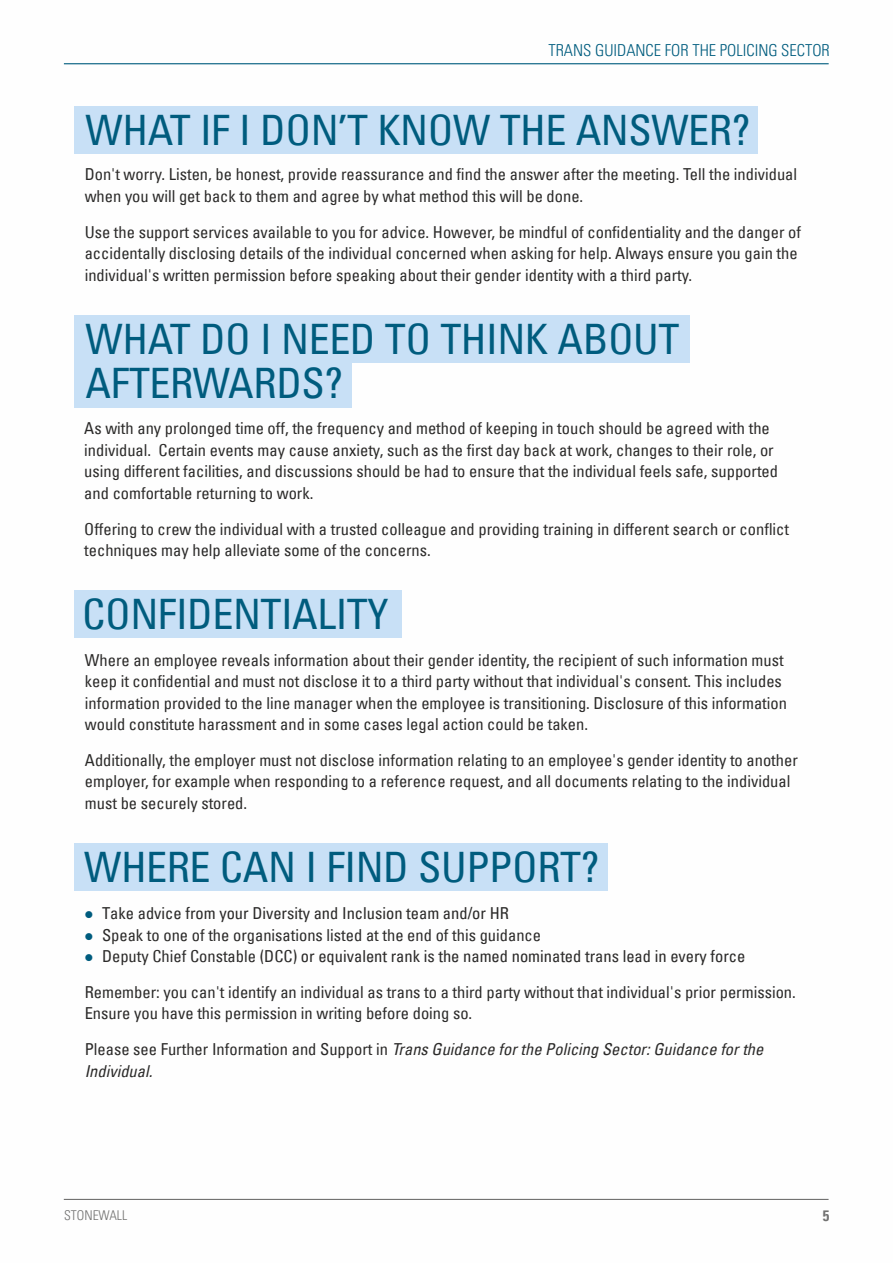
<style>
.page{position:relative;width:893px;height:1263px;background:#fff}
.page>*{position:absolute;margin:0;border:0;box-sizing:border-box;transform-origin:0 0}
.t1{font:condensed 42px/44.2px "Univers LT";letter-spacing:-.01em;color:#005c7e}
.t2{font:condensed 16.5px/21.5px "Univers LT";color:#2b2a29}
.t3{font:condensed 16.5px "Univers LT Pro";color:#2b2a29}
.t4{font:italic condensed 16.5px/21.5px "Univers LT";color:#2b2a29}
.t5{font:300 condensed 16.5px "Univers LT Pro";color:#005c7e}
.t6{font:700 condensed 15px "Univers LT Pro";color:#727271}
.t7{font:300 condensed 13.5px "Univers LT Pro";color:#727271}
.s1{color:#005c7e}
.s2{font-family:"Univers LT"}
.s3{font-style:normal}
</style>
<div class="page">
<div style="left:74px;top:844px;width:533px;height:47px;background:#c8e0f6"></div>
<div style="left:74px;top:590px;width:328px;height:48px;background:#c8e0f6"></div>
<div style="left:74px;top:106px;width:684px;height:47px;background:#c8e0f6"></div>
<div style="left:74px;top:360px;width:278px;height:47px;background:#c8e0f6"></div>
<div style="left:74px;top:316px;width:616px;height:47px;background:#c8e0f6"></div>
<hr style="left:64px;top:1199px;width:765px;height:1px;background:#727271">
<hr style="left:64px;top:63px;width:765px;height:1px;background:#005c7e">
<p class="t5" style="left:548px;top:44px;width:283px">TRANS GUIDANCE FOR THE POLICING SECTOR</p>
<h1 class="t1" style="left:86px;top:112px;width:666px">WHAT IF I DON’T KNOW THE ANSWER?</h1>
<p class="t2" style="left:85px;top:165px;width:714px">Don't worry. Listen, be honest, provide reassurance and find the answer after the meeting. Tell the individual when you will get back to them and agree by what method this will be done.</p>
<p class="t2" style="left:85px;top:223px;width:718px">Use the support services available to you for advice. However, be mindful of confidentiality and the danger of accidentally disclosing details of the individual concerned when asking for help. Always ensure you gain the individual's written permission before speaking about their gender identity with a third party.</p>
<h1 class="t1" style="left:86px;top:321px;width:595px">WHAT DO I NEED TO THINK ABOUT<br>AFTERWARDS?</h1>
<p class="t2" style="left:84px;top:419px;width:695px">As with any prolonged time off, the frequency and method of keeping in touch should be agreed with the individual. Certain events may cause anxiety, such as the first day back at work, changes to their role, or using different facilities, and discussions should be had to ensure that the individual feels safe, supported and comfortable returning to work.</p>
<p class="t2" style="left:84px;top:520px;width:706px">Offering to crew the individual with a trusted colleague and providing training in different search or conflict techniques may help alleviate some of the concerns.</p>
<h1 class="t1" style="left:82px;top:596px;width:308px">CONFIDENTIALITY</h1>
<p class="t2" style="left:85px;top:651px;width:703px">Where an employee reveals information about their gender identity, the recipient of such information must keep it confidential and must not disclose it to a third party without that individual's consent. This includes information provided to the line manager when the employee is transitioning. Disclosure of this information would constitute harassment and in some cases legal action could be taken.</p>
<p class="t2" style="left:85px;top:751px;width:714px">Additionally, the employer must not disclose information relating to an employee's gender identity to another employer, for example when responding to a reference request, and all documents relating to the individual must be securely stored.</p>
<h1 class="t1" style="left:84px;top:849px;width:517px">WHERE CAN I FIND SUPPORT?</h1>
<p class="t3" style="left:85px;top:903px;width:426px"><span class="s1">●</span> Take advice from your Diversity and Inclusion team and/or HR</p>
<p class="t2" style="left:85px;top:925px;width:458px"><span class="s1">●</span> Speak to one of the organisations listed at the end of this guidance</p>
<p class="t3" style="left:85px;top:946px;width:662px"><span class="s1">●</span> <span class="s2">Deputy Chief Constable (DCC)</span> or equivalent rank is the named nominated trans lead in every force</p>
<p class="t2" style="left:85px;top:983px;width:713px">Remember: you can t identify an individual as trans to a third party without that individual's prior permission.</p>
<p class="t2" style="left:85px;top:983px;width:389px;text-indent:131px">'<br>Ensure you have this permission in writing before doing so.</p>
<p class="t4" style="left:85px;top:1040px;width:680px"><span class="s3">Please see Further Information and Support in</span> Trans Guidance for the Policing Sector: Guidance for the<br>Individual.</p>
<p class="t7" style="left:64px;top:1210px;width:65px">STONEWALL</p>
<p class="t6" style="left:823px;top:1210px;width:8px">5</p>
</div>
